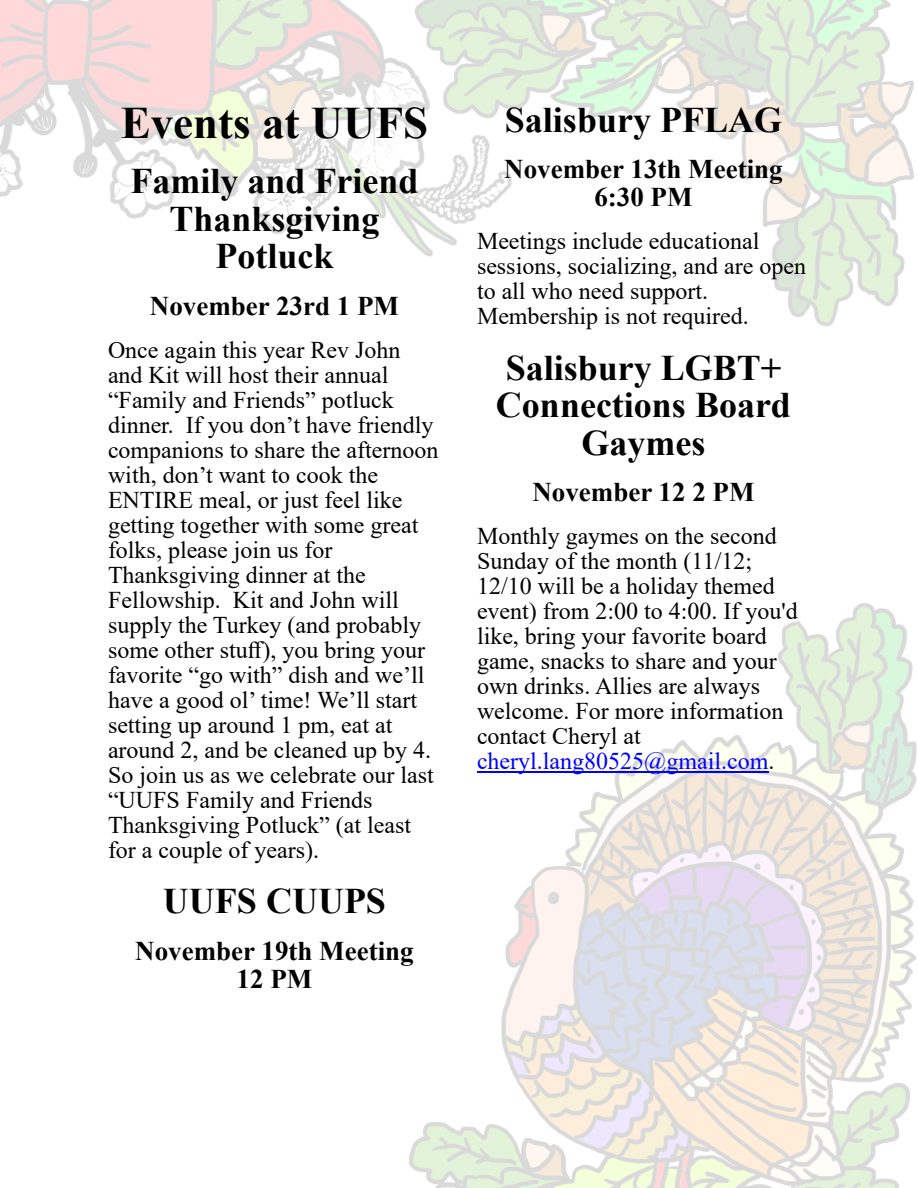
<style>
.page{position:relative;width:918px;height:1188px;background:#fff}
.page>*{position:absolute;margin:0;border:0;box-sizing:border-box;transform-origin:0 0}
.t1{font:700 45px "Times New Roman";color:#000}
.t2{font:700 36px/37.5px "Times New Roman";color:#000;text-align:center}
.t3{font:700 27px/28.2px "Times New Roman";color:#000;text-align:center}
.t4{font:24px/25px "Times New Roman";color:#000}
.s1{color:#00f}
</style>
<div class="page">
<img style="left:0;top:0;width:917px;height:1188px">
<hr style="left:477px;top:772px;width:291px;height:1px;background:#00f">
<h1 class="t1" style="left:121px;top:107px;width:309px">Events at UUFS</h1>
<h2 class="t2" style="left:130px;top:166px;width:290px">Family and Friend<br>Thanksgiving<br>Potluck</h2>
<p class="t3" style="left:150px;top:294px;width:251px">November 23rd 1 PM</p>
<p class="t4" style="left:108px;top:339px;width:332px">Once again this year Rev John and Kit will host their annual “Family and Friends” potluck dinner. If you don’t have friendly companions to share the afternoon with, don’t want to cook the<br>ENTIRE meal, or just feel like getting together with some great folks, please join us for<br>Thanksgiving dinner at the<br>Fellowship. Kit and John will supply the Turkey (and probably some other stuff), you bring your favorite “go with” dish and we’ll have a good ol’ time! We’ll start setting up around 1 pm, eat at around 2, and be cleaned up by 4.<br>So join us as we celebrate our last “UUFS Family and Friends<br>Thanksgiving Potluck” (at least for a couple of years).</p>
<h2 class="t2" style="left:163px;top:886px;width:225px">UUFS CUUPS</h2>
<p class="t3" style="left:135px;top:939px;width:280px">November 19th Meeting<br>12 PM</p>
<h2 class="t2" style="left:505px;top:105px;width:279px">Salisbury PFLAG</h2>
<p class="t3" style="left:504px;top:158px;width:280px">November 13th Meeting<br>6:30 PM</p>
<p class="t4" style="left:477px;top:231px;width:331px">Meetings include educational sessions, socializing, and are open to all who need support.<br>Membership is not required.</p>
<h2 class="t2" style="left:496px;top:353px;width:297px">Salisbury LGBT+<br>Connections Board<br>Gaymes</h2>
<p class="t3" style="left:532px;top:481px;width:224px">November 12 2 PM</p>
<p class="t4" style="left:477px;top:526px;width:322px">Monthly gaymes on the second<br>Sunday of the month (11/12;<br>12/10 will be a holiday themed event) from 2:00 to 4:00. If you'd like, bring your favorite board game, snacks to share and your own drinks. Allies are always welcome. For more information contact Cheryl at <span class="s1">cheryl.lang80525@gmail.com</span>.</p>
</div>
